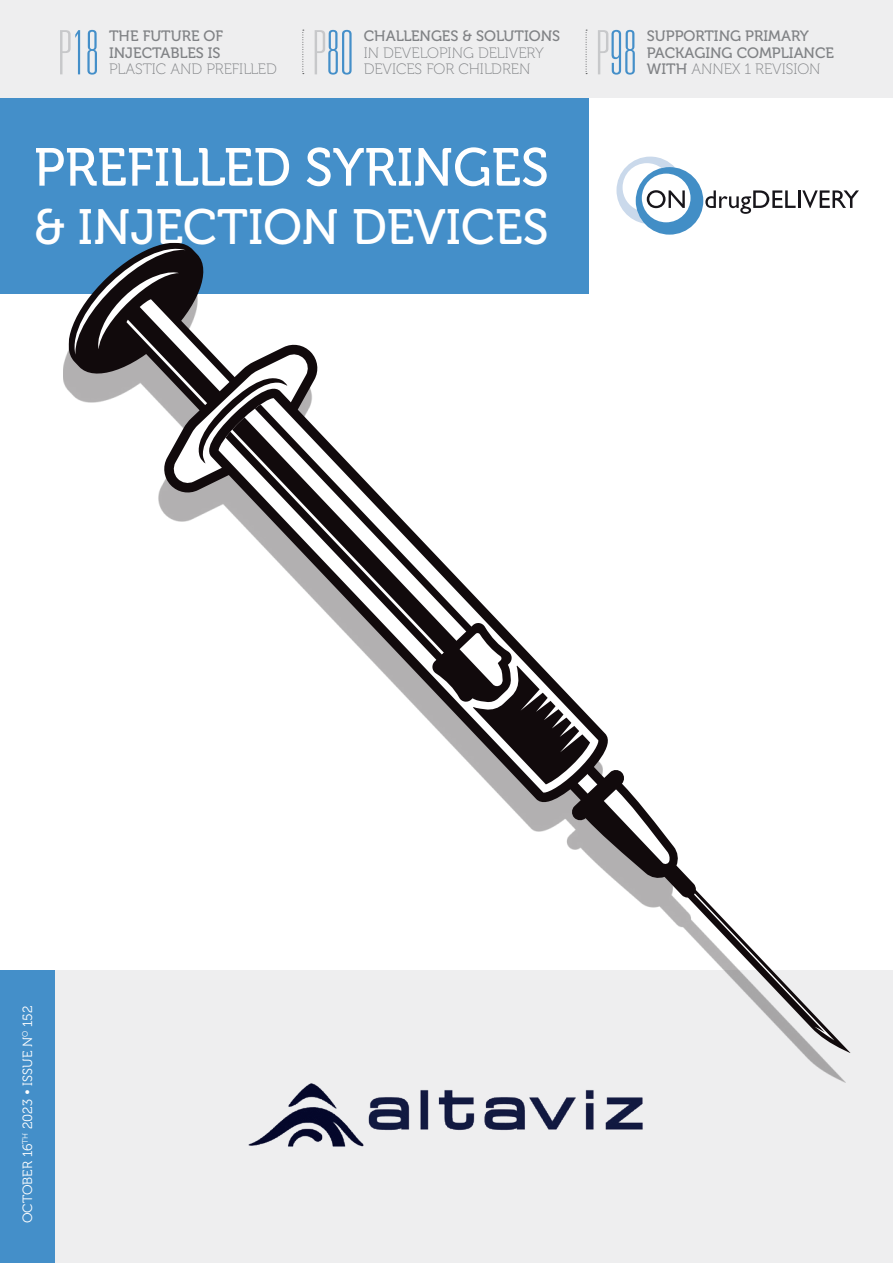
<style>
.page{position:relative;width:893px;height:1263px;background:#fff}
.page>*{position:absolute;margin:0;border:0;box-sizing:border-box;transform-origin:0 0}
._2014_Title{font:100 ultra-condensed 61.2px "Univers LT Std";color:#448fc9}
._2014_Title-2{font:53.25px "Museo 500";color:#fff}
._2014_Title-3{font:49.5px "Museo 500";color:#fff}
._2014_Title-4{font:15px/16.5px "Museo 500";color:#808285}
._2014_Title-5{font:15px "Museo 100";color:#808285}
._2014_Title-6{font:13.35px "Museo 300";color:#fff}
.s1{color:#c7c8ca}
.s2{font-family:"Museo 100"}
.s3{font-family:"Museo 500"}
</style>
<div class="page">
<div style="left:0;top:971px;width:893px;height:292px;background:#eeeeef"></div>
<div style="left:0;top:0;width:893px;height:98px;background:#eeeeef"></div>
<div style="left:0;top:98px;width:588px;height:195px;background:#448fc9"></div>
<div style="left:0;top:971px;width:55px;height:292px;background:#448fc9"></div>
<svg style="left:302px;top:30px;width:2px;height:44px"></svg>
<svg style="left:586px;top:30px;width:1px;height:44px"></svg>
<svg style="left:616px;top:157px;width:243px;height:78px"></svg>
<div style="left:63px;top:272px;width:783px;height:810px;background:#231f20;opacity:.35"></div>
<svg style="left:60px;top:243px;width:259px;height:252px"></svg>
<svg style="left:202px;top:381px;width:414px;height:430px"></svg>
<svg style="left:226px;top:404px;width:252px;height:263px"></svg>
<svg style="left:230px;top:430px;width:214px;height:225px"></svg>
<svg style="left:432px;top:623px;width:419px;height:430px"></svg>
<img style="left:246px;top:1078px;width:400px;height:69px">
<p class="_2014_Title" style="left:58px;top:22px;width:43px"><span class="s1">P</span>18</p>
<p class="_2014_Title-4" style="left:109px;top:28px;width:116px">THE FUTURE OF<br>INJECTABLES IS</p>
<p class="_2014_Title-5" style="left:109px;top:61px;width:169px">PLASTIC AND PREFILLED</p>
<p class="_2014_Title" style="left:313px;top:22px;width:43px"><span class="s1">P</span>80</p>
<p class="_2014_Title-4" style="left:364px;top:28px;width:198px">CHALLENGES &amp; SOLUTIONS<br><span class="s2">IN DEVELOPING DELIVERY</span></p>
<p class="_2014_Title-5" style="left:364px;top:61px;width:168px">DEVICES FOR CHILDREN</p>
<p class="_2014_Title" style="left:596px;top:22px;width:43px"><span class="s1">P</span>98</p>
<p class="_2014_Title-4" style="left:647px;top:28px;width:189px">SUPPORTING PRIMARY<br>PACKAGING COMPLIANCE</p>
<p class="_2014_Title-5" style="left:647px;top:61px;width:175px"><span class="s3">WITH</span> ANNEX 1 REVISION</p>
<p class="_2014_Title-2" style="left:34px;top:138px;width:516px">PREFILLED SYRINGES</p>
<p class="_2014_Title-3" style="left:34px;top:200px;width:516px">&amp; INJECTION DEVICES</p>
<p class="_2014_Title-6" style="left:20px;top:1223px;width:219px;rotate:-90deg">OCTOBER 16<sup>TH</sup> 2023 • ISSUE N<sup>O</sup> 152</p>
</div>
